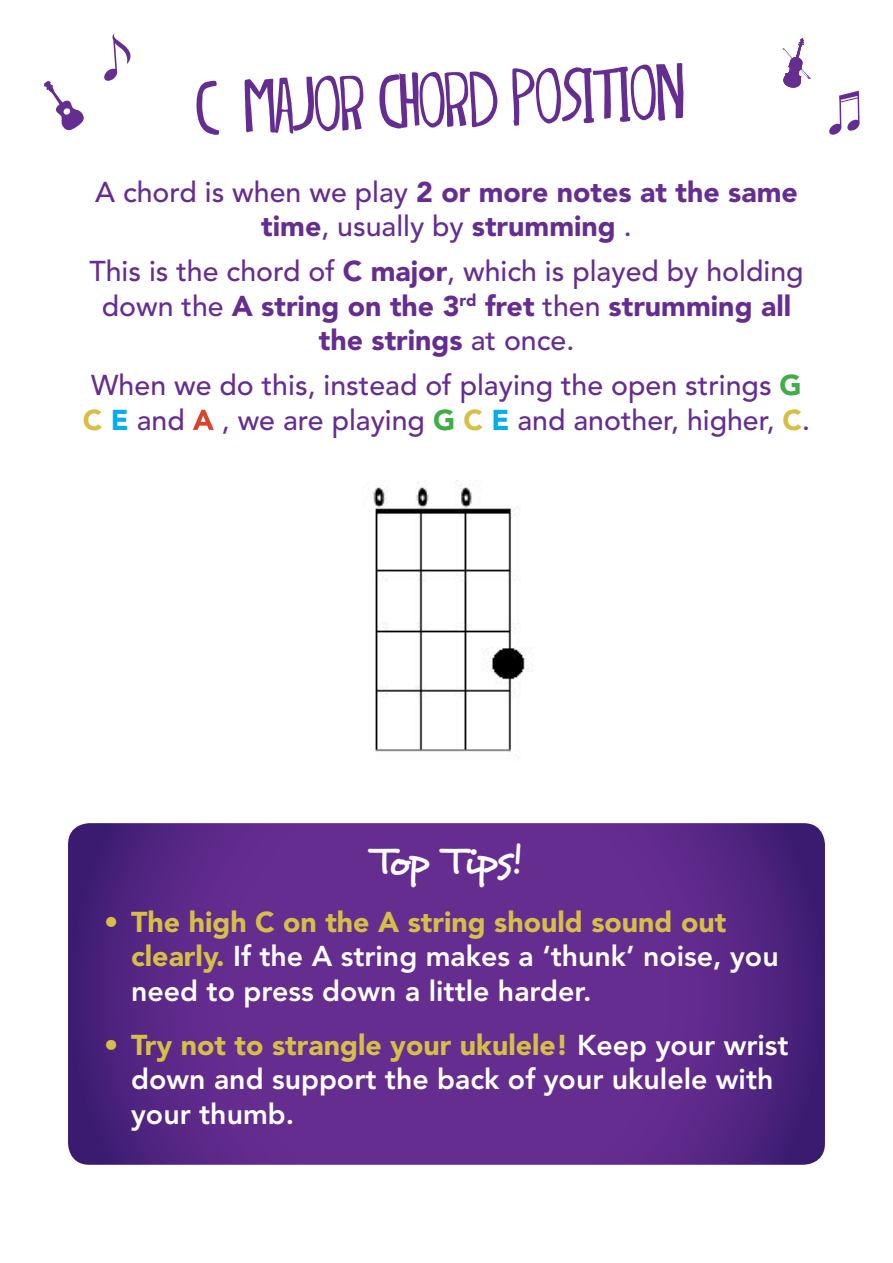
<style>
.page{position:relative;width:893px;height:1263px;background:#fff}
.page>*{position:absolute;margin:0;border:0;box-sizing:border-box;transform-origin:0 0}
.t1{font:55.5px "dingleberrysolid";color:#662d91}
.t2{font:43.5px "Desyrel";letter-spacing:-.08em;color:#fff}
.t3{font:800 28.5px/34.5px "Avenir";color:#fff}
.t4{font:500 28.5px/34.5px "Avenir";color:#662d91;text-align:center}
.t5{font:900 28.5px/34.5px "Avenir";color:#662d91;text-align:center}
.s1{font-weight:500}
.s2{font-weight:900}
.s3{font-weight:900;color:#41ad49}
.s4{font-weight:900;color:#d7bf47}
.s5{font-weight:900;color:#00aeef}
.s6{font-weight:900;color:#fff}
</style>
<div class="page">
<svg style="left:104px;top:33px;width:27px;height:48px"></svg>
<svg style="left:44px;top:81px;width:40px;height:50px"></svg>
<svg style="left:782px;top:38px;width:29px;height:50px"></svg>
<svg style="left:829px;top:91px;width:31px;height:44px"></svg>
<svg style="left:68px;top:823px;width:757px;height:342px;background:#5d298a"></svg>
<img style="left:373px;top:481px;width:156px;height:272px">
<h1 class="t1" style="left:194px;top:80px;width:491px;rotate:-2deg">C major Chord Position</h1>
<p class="t5" style="left:95px;top:174px;width:704px"><span class="s1">A chord is when we play</span> 2 or more notes at the same time<span class="s1">, usually by</span> strumming <span class="s1">.</span></p>
<p class="t4" style="left:89px;top:255px;width:716px">This is the chord of <span class="s2">C major</span>, which is played by holding down the <span class="s2">A string on the 3</span><sup>rd</sup> <span class="s2">fret</span> then <span class="s2">strumming all the strings</span> at once.</p>
<p class="t4" style="left:83px;top:369px;width:729px;text-align:left">When we do this, instead of playing the open strings <span class="s3">G<br></span><span class="s4">C</span> <span class="s5">E</span> and <span class="s6">A</span> , we are playing <span class="s3">G</span> <span class="s4">C</span> <span class="s5">E</span> and another, higher, <span class="s4">C</span>.</p>
<h2 class="t2" style="left:372px;top:832px;width:150px">Top Tips!</h2>
<p class="t3" style="left:131px;top:904px;width:649px;text-indent:-27px"><span class="s4">• The high C on the A string should sound out clearly.</span> If the A string makes a ‘thunk’ noise, you need to press down a little harder.</p>
<p class="t3" style="left:131px;top:1027px;width:659px;text-indent:-27px"><span class="s4">• Try not to strangle your ukulele!</span> Keep your wrist down and support the back of your ukulele with your thumb.</p>
</div>
